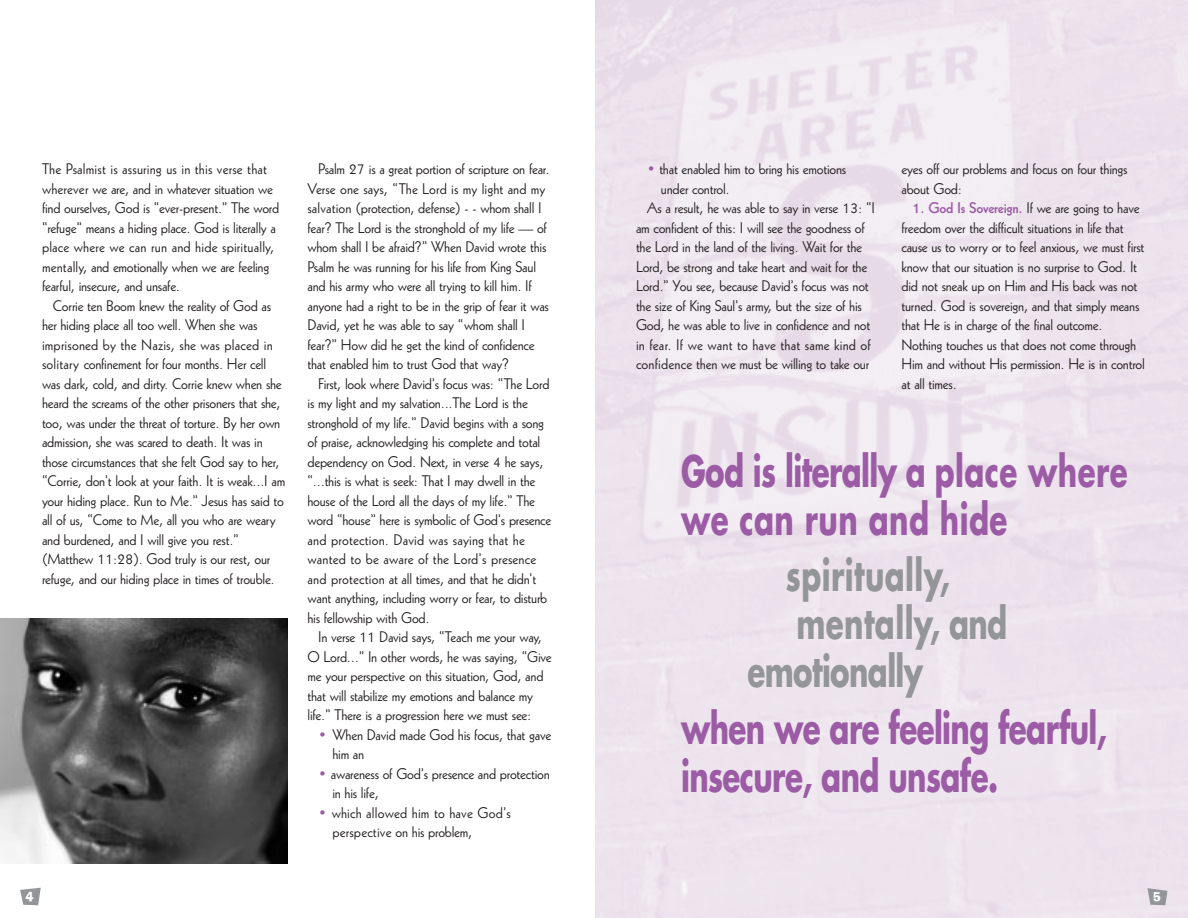
<style>
.page{position:relative;width:1188px;height:918px;background:#fff}
.page>*{position:absolute;margin:0;border:0;box-sizing:border-box;transform-origin:0 0}
.t1{font:700 42px/48px "Futura";letter-spacing:-.02em;color:#9b5ba5;scale:.7 1}
.t2{font:700 42px/48px "Futura";letter-spacing:.015em;color:#9b5ba5;scale:.7 1}
.t3{font:700 42px "Futura";letter-spacing:.015em;color:#939598;scale:.7 1}
.t4{font:700 42px "Futura";letter-spacing:-.02em;color:#939598;scale:.7 1}
.t5{font:15px/19.5px "Geometric 231 BT Roman C";letter-spacing:-.015em;color:#231f20}
.t6{font:15px/19.5px "Geometric 231 BT Roman C";letter-spacing:.01em;color:#231f20}
.t7{font:12px "Ad Lib BT";color:#fff}
.s1{font-family:"Geometric 231 BT Bold C";color:#9b5ba5}
</style>
<div class="page">
<svg style="left:20px;top:888px;width:21px;height:17px"></svg>
<svg style="left:1147px;top:888px;width:20px;height:17px"></svg>
<img style="left:0;top:618px;width:288px;height:246px">
<p class="t5" style="left:42px;top:161px;width:239px">The Psalmist is assuring us in this verse that wherever we are, and in whatever situation we find ourselves, God is “ever-present.” The word “refuge” means a hiding place. God is literally a place where we can run and hide spiritually, mentally, and emotionally when we are feeling fearful, insecure, and unsafe.</p>
<p class="t5" style="left:42px;top:298px;width:245px;text-indent:11px">Corrie ten Boom knew the reality of God as her hiding place all too well. When she was imprisoned by the Nazis, she was placed in solitary confinement for four months. Her cell was dark, cold, and dirty. Corrie knew when she heard the screams of the other prisoners that she, too, was under the threat of torture. By her own admission, she was scared to death. It was in those circumstances that she felt God say to her, “Corrie, don’t look at your faith. It is weak...I am your hiding place. Run to Me.” Jesus has said to all of us, “Come to Me, all you who are weary and burdened, and I will give you rest.” (Matthew 11:28). God truly is our rest, our refuge, and our hiding place in times of trouble.</p>
<p class="t5" style="left:308px;top:161px;width:244px;text-indent:11px">Psalm 27 is a great portion of scripture on fear.<br>Verse one says, “The Lord is my light and my salvation (protection, defense) - - whom shall I fear? The Lord is the stronghold of my life — of whom shall I be afraid?” When David wrote this Psalm he was running for his life from King Saul and his army who were all trying to kill him. If anyone had a right to be in the grip of fear it was David, yet he was able to say “whom shall I fear?” How did he get the kind of confidence that enabled him to trust God that way?</p>
<p class="t5" style="left:308px;top:376px;width:245px;text-indent:11px">First, look where David’s focus was: “The Lord is my light and my salvation...The Lord is the stronghold of my life.” David begins with a song of praise, acknowledging his complete and total dependency on God. Next, in verse 4 he says, “...this is what is seek: That I may dwell in the house of the Lord all the days of my life.” The word “house” here is symbolic of God’s presence and protection. David was saying that he wanted to be aware of the Lord’s presence and protection at all times, and that he didn’t want anything, including worry or fear, to disturb his fellowship with God.</p>
<p class="t5" style="left:308px;top:629px;width:246px;text-indent:11px">In verse 11 David says, “Teach me your way, O Lord...” In other words, he was saying, “Give me your perspective on this situation, God, and that will stabilize my emotions and balance my life.” There is a progression here we must see:</p>
<p class="t5" style="left:332px;top:727px;width:220px;text-indent:-14px"><span class="s1">•</span> When David made God his focus, that gave him an</p>
<p class="t5" style="left:332px;top:766px;width:219px;text-indent:-14px"><span class="s1">•</span> awareness of God’s presence and protection in his life,</p>
<p class="t6" style="left:332px;top:805px;width:180px;text-indent:-14px"><span class="s1">•</span> which allowed him to have God’s perspective on his problem,</p>
<p class="t5" style="left:647px;top:161px;width:201px"><span class="s1">•</span> that enabled him to bring his emotions</p>
<p class="t5" style="left:661px;top:181px;width:70px">under control.</p>
<p class="t5" style="left:647px;top:200px;width:230px">As a result, he was able to say in verse 13: “I</p>
<p class="t5" style="left:636px;top:220px;width:230px">am confident of this: I will see the goodness of</p>
<p class="t5" style="left:636px;top:239px;width:228px">the Lord in the land of the living. Wait for the</p>
<p class="t5" style="left:636px;top:259px;width:233px">Lord, be strong and take heart and wait for the</p>
<p class="t5" style="left:636px;top:278px;width:234px">Lord.” You see, because David’s focus was not</p>
<p class="t5" style="left:636px;top:298px;width:227px">the size of King Saul’s army, but the size of his</p>
<p class="t5" style="left:636px;top:317px;width:236px">God, he was able to live in confidence and not</p>
<p class="t6" style="left:636px;top:337px;width:236px">in fear. If we want to have that same kind of</p>
<p class="t5" style="left:636px;top:356px;width:235px">confidence then we must be willing to take our</p>
<p class="t5" style="left:902px;top:161px;width:228px">eyes off our problems and focus on four things about God:</p>
<p class="t5" style="left:902px;top:200px;width:245px;text-indent:11px"><span class="s1">1. God Is Sovereign.</span> If we are going to have freedom over the difficult situations in life that cause us to worry or to feel anxious, we must first know that our situation is no surprise to God. It did not sneak up on Him and His back was not turned. God is sovereign, and that simply means that He is in charge of the final outcome.<br>Nothing touches us that does not come through Him and without His permission. He is in control at all times.</p>
<h1 class="t2" style="left:681px;top:451px;width:640px">God is literally a place where we can run and hide</h1>
<h1 class="t3" style="left:786px;top:556px;width:236px">spiritually,</h1>
<h1 class="t3" style="left:796px;top:604px;width:303px">mentally, and</h1>
<h1 class="t4" style="left:747px;top:652px;width:253px">emotionally</h1>
<h1 class="t1" style="left:681px;top:707px;width:610px">when we are feeling fearful, insecure, and unsafe.</h1>
<p class="t7" style="left:26px;top:892px;width:10px">4</p>
<p class="t7" style="left:1150px;top:892px;width:15px">1 25</p>
</div>
